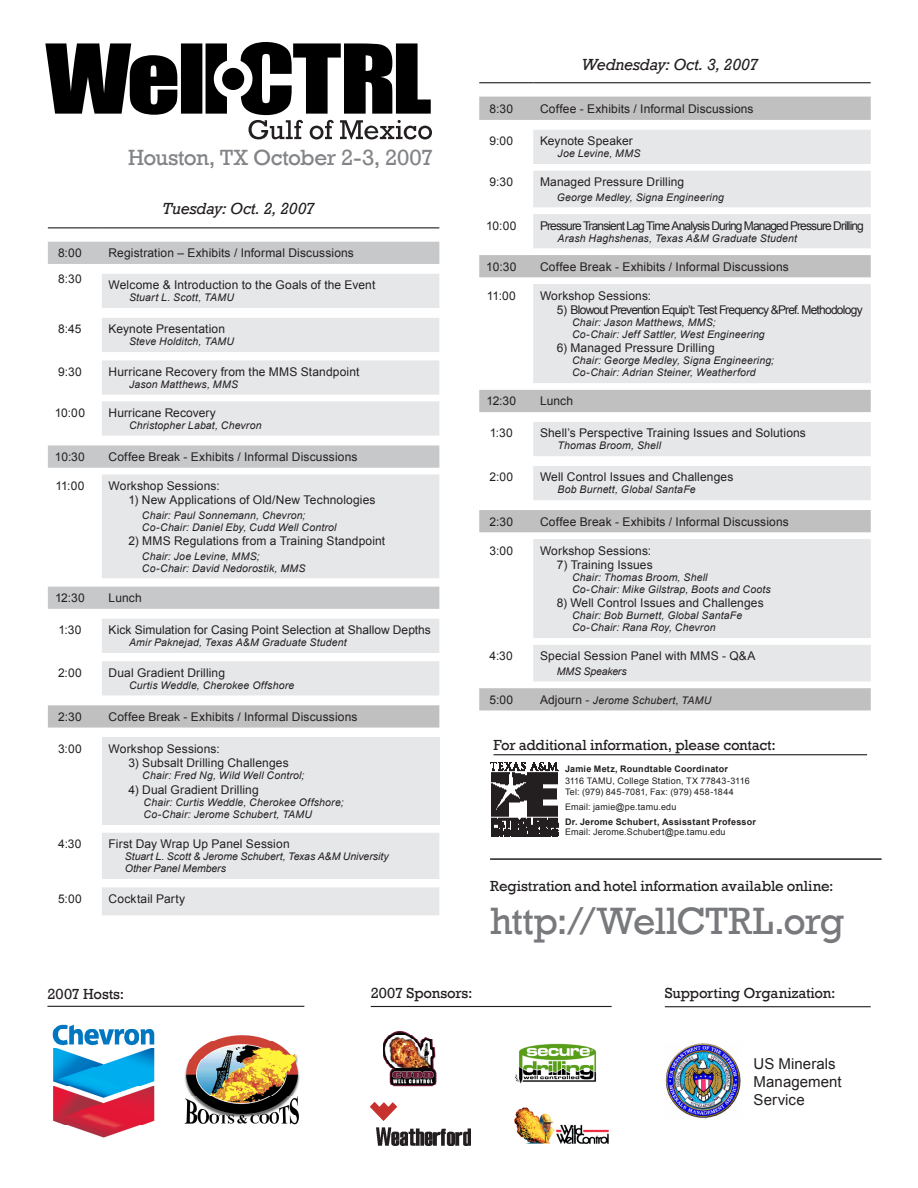
<style>
.page{position:relative;width:918px;height:1188px;background:#fff}
.page>*{position:absolute;margin:0;border:0;box-sizing:border-box;transform-origin:0 0}
.t1{font:39.15px "Rockwell";letter-spacing:-.02em;color:#78797c}
.t2{font:22.65px "Rockwell";letter-spacing:-.025em;color:#828487}
.t3{font:italic 16.5px "Rockwell";letter-spacing:-.015em;color:#231f20}
.t4{font:15px "Rockwell";letter-spacing:-.01em;color:#231f20}
.t5{font:15px/18px "Arial";letter-spacing:.005em;color:#231f20}
.t6{font:12px "Arial";letter-spacing:.01em;color:#231f20}
.t7{font:12px "Arial";letter-spacing:-.075em;color:#231f20}
.t8{font:12px "Arial";letter-spacing:-.065em;color:#231f20}
.t9{font:italic 10.5px/12px "Arial";letter-spacing:.015em;color:#231f20}
.t10{font:italic 10.5px/12px "Arial";letter-spacing:-.005em;color:#231f20}
.t11{font:italic 10.5px "Arial";letter-spacing:-.015em;color:#231f20}
.t12{font:9px "Arial";letter-spacing:.02em;color:#231f20}
.t13{font:700 9px/15px "Arial";letter-spacing:.025em;color:#231f20}
.s1{font-style:normal;font-size:12px}
.s2{font-weight:400}
</style>
<div class="page">
<div style="left:48px;top:242px;width:391px;height:22px;background:#c7c8ca"></div>
<svg style="left:102px;top:274px;width:337px;height:421px;fill:#e6e7e9"></svg>
<svg style="left:102px;top:318px;width:337px;height:118px;background:#e9eaeb"></svg>
<svg style="left:48px;top:445px;width:391px;height:164px;fill:#e6e7e9"></svg>
<svg style="left:48px;top:705px;width:391px;height:23px;background:#c2c2c2"></svg>
<div style="left:102px;top:737px;width:337px;height:87px;background:#e6e7e9"></div>
<svg style="left:102px;top:833px;width:337px;height:82px;background:#e8e9eb"></svg>
<hr style="left:48px;top:227px;width:54px;height:1px;background:#231f20">
<hr style="left:102px;top:227px;width:337px;height:1px;background:#231f20">
<hr style="left:47px;top:1006px;width:257px;height:1px;background:#231f20">
<svg style="left:479px;top:97px;width:392px;height:613px"></svg>
<svg style="left:533px;top:130px;width:338px;height:551px;background:#e4e5e7"></svg>
<hr style="left:479px;top:82px;width:54px;height:1px;background:#231f20">
<hr style="left:533px;top:82px;width:338px;height:1px;background:#231f20">
<svg style="left:45px;top:42px;width:387px;height:97px"></svg>
<hr style="left:371px;top:1006px;width:241px;height:1px;background:#231f20">
<hr style="left:665px;top:1006px;width:206px;height:1px;background:#231f20">
<img style="left:383px;top:1031px;width:54px;height:56px">
<img style="left:665px;top:1043px;width:76px;height:75px">
<img style="left:514px;top:1107px;width:95px;height:37px">
<img style="left:184px;top:1035px;width:116px;height:90px">
<img style="left:371px;top:1103px;width:99px;height:43px">
<img style="left:515px;top:1043px;width:82px;height:41px">
<hr style="left:494px;top:754px;width:373px;height:1px;background:#231f20">
<img style="left:490px;top:763px;width:68px;height:74px">
<img style="left:52px;top:1024px;width:103px;height:114px">
<hr style="left:490px;top:858px;width:392px;height:2px;background:#231f20">
<p class="t2" style="left:128px;top:144px;width:307px">Houston, TX October 2-3, 2007</p>
<p class="t3" style="left:163px;top:199px;width:154px">Tuesday: Oct. 2, 2007</p>
<p class="t6" style="left:58px;top:245px;width:25px">8:00</p>
<p class="t6" style="left:109px;top:245px;width:247px">Registration – Exhibits / Informal Discussions</p>
<p class="t6" style="left:58px;top:270px;width:25px">8:30</p>
<p class="t6" style="left:109px;top:277px;width:268px">Welcome &amp; Introduction to the Goals of the Event</p>
<p class="t9" style="left:129px;top:292px;width:106px">Stuart L. Scott, TAMU</p>
<p class="t6" style="left:58px;top:321px;width:25px">8:45</p>
<p class="t6" style="left:109px;top:321px;width:118px">Keynote Presentation</p>
<p class="t9" style="left:129px;top:336px;width:107px">Steve Holditch, TAMU</p>
<p class="t6" style="left:58px;top:364px;width:25px">9:30</p>
<p class="t6" style="left:109px;top:364px;width:252px">Hurricane Recovery from the MMS Standpoint</p>
<p class="t9" style="left:129px;top:378px;width:110px">Jason Matthews, MMS</p>
<p class="t6" style="left:55px;top:405px;width:32px">10:00</p>
<p class="t6" style="left:109px;top:405px;width:109px">Hurricane Recovery</p>
<p class="t9" style="left:129px;top:419px;width:134px">Christopher Labat, Chevron</p>
<p class="t6" style="left:55px;top:449px;width:32px">10:30</p>
<p class="t6" style="left:109px;top:449px;width:250px">Coffee Break - Exhibits / Informal Discussions</p>
<p class="t6" style="left:55px;top:478px;width:31px">11:00</p>
<p class="t6" style="left:109px;top:478px;width:113px">Workshop Sessions:</p>
<p class="t6" style="left:129px;top:492px;width:249px">1) New Applications of Old/New Technologies</p>
<p class="t9" style="left:142px;top:509px;width:196px">Chair: Paul Sonnemann, Chevron;<br>Co-Chair: Daniel Eby, Cudd Well Control</p>
<p class="t6" style="left:129px;top:533px;width:258px">2) MMS Regulations from a Training Standpoint</p>
<p class="t9" style="left:142px;top:550px;width:165px">Chair: Joe Levine, MMS;<br>Co-Chair: David Nedorostik, MMS</p>
<p class="t6" style="left:55px;top:590px;width:31px">12:30</p>
<p class="t6" style="left:109px;top:590px;width:35px">Lunch</p>
<p class="t6" style="left:58px;top:622px;width:25px">1:30</p>
<p class="t6" style="left:109px;top:622px;width:324px">Kick Simulation for Casing Point Selection at Shallow Depths</p>
<p class="t9" style="left:129px;top:637px;width:219px">Amir Paknejad, Texas A&amp;M Graduate Student</p>
<p class="t6" style="left:58px;top:665px;width:25px">2:00</p>
<p class="t6" style="left:109px;top:665px;width:118px">Dual Gradient Drilling</p>
<p class="t9" style="left:129px;top:679px;width:167px">Curtis Weddle, Cherokee Offshore</p>
<p class="t6" style="left:58px;top:709px;width:25px">2:30</p>
<p class="t6" style="left:109px;top:709px;width:250px">Coffee Break - Exhibits / Informal Discussions</p>
<p class="t6" style="left:58px;top:741px;width:25px">3:00</p>
<p class="t6" style="left:109px;top:741px;width:113px">Workshop Sessions:</p>
<p class="t6" style="left:129px;top:755px;width:162px">3) Subsalt Drilling Challenges</p>
<p class="t9" style="left:142px;top:770px;width:164px">Chair: Fred Ng, Wild Well Control;</p>
<p class="t6" style="left:129px;top:782px;width:132px">4) Dual Gradient Drilling</p>
<p class="t9" style="left:144px;top:796px;width:202px">Chair: Curtis Weddle, Cherokee Offshore;<br>Co-Chair: Jerome Schubert, TAMU</p>
<p class="t6" style="left:58px;top:836px;width:25px">4:30</p>
<p class="t6" style="left:109px;top:836px;width:183px">First Day Wrap Up Panel Session</p>
<p class="t10" style="left:125px;top:851px;width:265px">Stuart L. Scott &amp; Jerome Schubert, Texas A&amp;M University<br>Other Panel Members</p>
<p class="t6" style="left:58px;top:891px;width:25px">5:00</p>
<p class="t6" style="left:109px;top:891px;width:78px">Cocktail Party</p>
<p class="t3" style="left:582px;top:55px;width:178px">Wednesday: Oct. 3, 2007</p>
<p class="t6" style="left:490px;top:101px;width:25px">8:30</p>
<p class="t6" style="left:540px;top:101px;width:215px">Coffee - Exhibits / Informal Discussions</p>
<p class="t6" style="left:489px;top:133px;width:25px">9:00</p>
<p class="t6" style="left:540px;top:133px;width:94px">Keynote Speaker</p>
<p class="t9" style="left:558px;top:148px;width:84px">Joe Levine, MMS</p>
<p class="t6" style="left:489px;top:174px;width:25px">9:30</p>
<p class="t6" style="left:540px;top:174px;width:146px">Managed Pressure Drilling</p>
<p class="t9" style="left:557px;top:191px;width:169px">George Medley, Signa Engineering</p>
<p class="t6" style="left:486px;top:218px;width:32px">10:00</p>
<p class="t7" style="left:540px;top:218px;width:325px">Pressure Transient Lag Time Analysis During Managed Pressure Drilling</p>
<p class="t9" style="left:558px;top:232px;width:241px">Arash Haghshenas, Texas A&amp;M Graduate Student</p>
<p class="t6" style="left:486px;top:259px;width:32px">10:30</p>
<p class="t6" style="left:540px;top:259px;width:250px">Coffee Break - Exhibits / Informal Discussions</p>
<p class="t6" style="left:487px;top:288px;width:31px">11:00</p>
<p class="t6" style="left:540px;top:288px;width:113px">Workshop Sessions:</p>
<p class="t8" style="left:557px;top:302px;width:308px">5) Blowout Prevention Equip’t: Test Frequency &amp;Pref. Methodology</p>
<p class="t9" style="left:572px;top:316px;width:145px">Chair: Jason Matthews, MMS;</p>
<p class="t9" style="left:572px;top:328px;width:194px">Co-Chair: Jeff Sattler, West Engineering</p>
<p class="t6" style="left:557px;top:340px;width:159px">6) Managed Pressure Drilling</p>
<p class="t9" style="left:572px;top:355px;width:204px">Chair: George Medley, Signa Engineering;<br>Co-Chair: Adrian Steiner, Weatherford</p>
<p class="t6" style="left:486px;top:393px;width:31px">12:30</p>
<p class="t6" style="left:540px;top:393px;width:35px">Lunch</p>
<p class="t6" style="left:490px;top:425px;width:25px">1:30</p>
<p class="t6" style="left:540px;top:425px;width:267px">Shell’s Perspective Training Issues and Solutions</p>
<p class="t9" style="left:558px;top:440px;width:105px">Thomas Broom, Shell</p>
<p class="t6" style="left:489px;top:469px;width:25px">2:00</p>
<p class="t6" style="left:540px;top:469px;width:195px">Well Control Issues and Challenges</p>
<p class="t9" style="left:558px;top:484px;width:140px">Bob Burnett, Global SantaFe</p>
<p class="t6" style="left:490px;top:513px;width:25px">2:30</p>
<p class="t6" style="left:540px;top:513px;width:250px">Coffee Break - Exhibits / Informal Discussions</p>
<p class="t6" style="left:489px;top:542px;width:25px">3:00</p>
<p class="t6" style="left:540px;top:542px;width:113px">Workshop Sessions:</p>
<p class="t6" style="left:557px;top:557px;width:98px">7) Training Issues</p>
<p class="t9" style="left:572px;top:571px;width:200px">Chair: Thomas Broom, Shell<br>Co-Chair: Mike Gilstrap, Boots and Coots</p>
<p class="t6" style="left:557px;top:595px;width:209px">8) Well Control Issues and Challenges</p>
<p class="t9" style="left:572px;top:610px;width:172px">Chair: Bob Burnett, Global SantaFe<br>Co-Chair: Rana Roy, Chevron</p>
<p class="t6" style="left:490px;top:648px;width:25px">4:30</p>
<p class="t6" style="left:540px;top:648px;width:217px">Special Session Panel with MMS - Q&amp;A</p>
<p class="t11" style="left:557px;top:664px;width:71px">MMS Speakers</p>
<p class="t6" style="left:489px;top:692px;width:25px">5:00</p>
<p class="t9" style="left:540px;top:694px;width:173px"><span class="s1">Adjourn -</span> Jerome Schubert, TAMU</p>
<p class="t4" style="left:494px;top:736px;width:284px">For additional information, please contact:</p>
<p class="t13" style="left:565px;top:762px;width:165px">Jamie Metz, Roundtable Coordinator</p>
<p class="t12" style="left:565px;top:775px;width:186px">3116 TAMU, College Station, TX 77843-3116</p>
<p class="t12" style="left:565px;top:786px;width:170px">Tel: (979) 845-7081, Fax: (979) 458-1844</p>
<p class="t13" style="left:565px;top:799px;width:193px"><span class="s2">Email: jamie@pe.tamu.edu<br></span>Dr. Jerome Schubert, Assisstant Professor</p>
<p class="t12" style="left:565px;top:826px;width:162px">Email: Jerome.Schubert@pe.tamu.edu</p>
<p class="t4" style="left:490px;top:878px;width:345px">Registration and hotel information available online:</p>
<p class="t1" style="left:490px;top:898px;width:356px">http://WellCTRL.org</p>
<p class="t4" style="left:47px;top:985px;width:78px">2007 Hosts:</p>
<p class="t4" style="left:371px;top:985px;width:103px">2007 Sponsors:</p>
<p class="t4" style="left:665px;top:984px;width:172px">Supporting Organization:</p>
<p class="t5" style="left:754px;top:1055px;width:89px">US Minerals<br>Management<br>Service</p>
</div>
